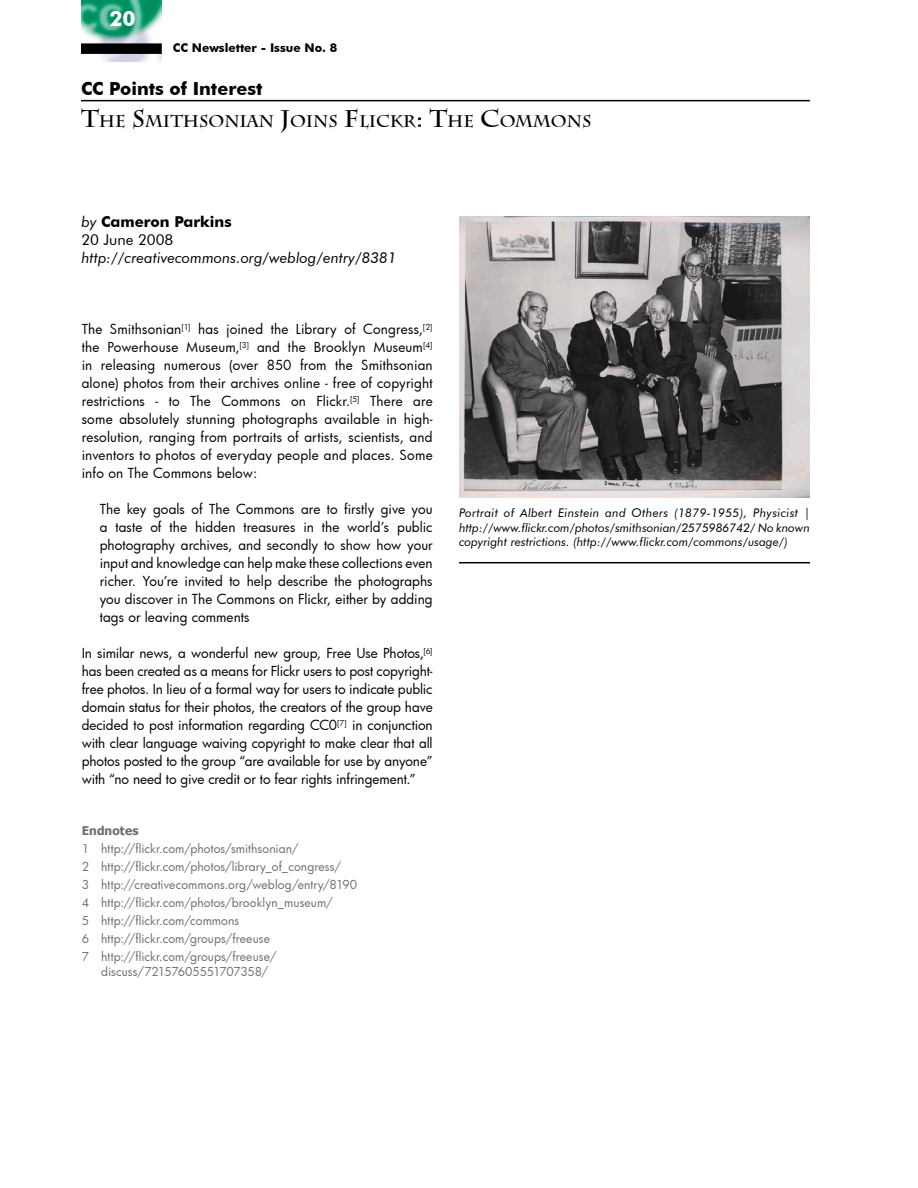
<style>
.page{position:relative;width:918px;height:1188px;background:#fff}
.page>*{position:absolute;margin:0;border:0;box-sizing:border-box;transform-origin:0 0}
.t1{font:700 21px "Futura BT";color:#fff}
.t2{font:700 18px "Futura BT";color:#000}
.t3{font:700 16.8px "Charlesworth";color:#000}
.t4{font:italic 15px "Futura BT";color:#000}
.t5{font:700 15px/18px "Futura BT";color:#000}
.t6{font:13.5px/18px "Futura";letter-spacing:.005em;color:#000;text-align:justify}
.t7{font:12px/18px "Futura";letter-spacing:.005em;color:#6e6e6e}
.t8{font:italic 12px/14.4px "Futura BT";color:#000;text-align:justify}
.t9{font:12px "Futura";letter-spacing:-.025em;color:#6e6e6e}
.t10{font:700 12px "Futura BT";color:#000}
.t11{font:700 12px "Tahoma";letter-spacing:.01em;color:#6e6e6e}
.s1{font-size:24px}
.s2{font-weight:400;font-style:italic}
.s3{font-weight:400}
</style>
<div class="page">
<img style="left:81px;top:0;width:81px;height:62px">
<div style="left:82px;top:44px;width:79px;height:9px;background:#000"></div>
<div style="left:81px;top:43px;width:81px;height:11px;border:2px solid #000"></div>
<hr style="left:81px;top:100px;width:729px;height:1px;background:#000">
<img style="left:459px;top:216px;width:350px;height:282px">
<hr style="left:459px;top:562px;width:351px;height:1px;background:#000">
<h1 class="t1" style="left:109px;top:6px;width:28px">20</h1>
<p class="t10" style="left:173px;top:40px;width:166px">CC Newsletter - Issue No. 8</p>
<h2 class="t2" style="left:81px;top:77px;width:183px">CC Points of Interest</h2>
<p class="t3" style="left:81px;top:111px;width:512px"><span class="s1">T</span>HE <span class="s1">S</span>MITHSONIAN <span class="s1">J</span>OINS <span class="s1">F</span>LICKR<span class="s1">: T</span>HE <span class="s1">C</span>OMMONS</p>
<p class="t5" style="left:81px;top:213px;width:152px"><span class="s2">by</span> Cameron Parkins<br><span class="s3">20 June 2008</span></p>
<p class="t4" style="left:81px;top:249px;width:317px">http://creativecommons.org/weblog/entry/8381</p>
<p class="t6" style="left:82px;top:320px;width:353px">The Smithsonian<sup>[1]</sup> has joined the Library of Congress,<sup>[2] </sup>the Powerhouse Museum,<sup>[3]</sup> and the Brooklyn Museum<sup>[4] </sup>in releasing numerous (over 850 from the Smithsonian alone) photos from their archives online - free of copyright restrictions - to The Commons on Flickr.<sup>[5]</sup> There are some absolutely stunning photographs available in high&shy;resolution, ranging from portraits of artists, scientists, and inventors to photos of everyday people and places. Some info on The Commons below:</p>
<p class="t6" style="left:100px;top:500px;width:335px">The key goals of The Commons are to firstly give you a taste of the hidden treasures in the world’s public photography archives, and secondly to show how your input and knowledge can help make these collections even richer. You’re invited to help describe the photographs you discover in The Commons on Flickr, either by adding tags or leaving comments</p>
<p class="t6" style="left:82px;top:644px;width:353px">In similar news, a wonderful new group, Free Use Photos,<sup>[6] </sup>has been created as a means for Flickr users to post copyright&shy;free photos. In lieu of a formal way for users to indicate public domain status for their photos, the creators of the group have decided to post information regarding CC0<sup>[7]</sup> in conjunction with clear language waiving copyright to make clear that all photos posted to the group “are available for use by anyone” with “no need to give credit or to fear rights infringement.”</p>
<p class="t11" style="left:82px;top:822px;width:59px">Endnotes</p>
<p class="t7" style="left:82px;top:840px;width:277px">1 http://flickr.com/photos/smithsonian/<br>2 http://flickr.com/photos/library_of_congress/<br>3 http://creativecommons.org/weblog/entry/8190<br>4 http://flickr.com/photos/brooklyn_museum/<br>5 http://flickr.com/commons<br>6 http://flickr.com/groups/freeuse<br>7 http://flickr.com/groups/freeuse/</p>
<p class="t9" style="left:101px;top:964px;width:169px">discuss/72157605551707358/</p>
<p class="t8" style="left:459px;top:506px;width:353px">Portrait of Albert Einstein and Others (1879-1955), Physicist | http://www.flickr.com/photos/smithsonian/2575986742/ No known copyright restrictions. (http://www.flickr.com/commons/usage/)</p>
</div>
